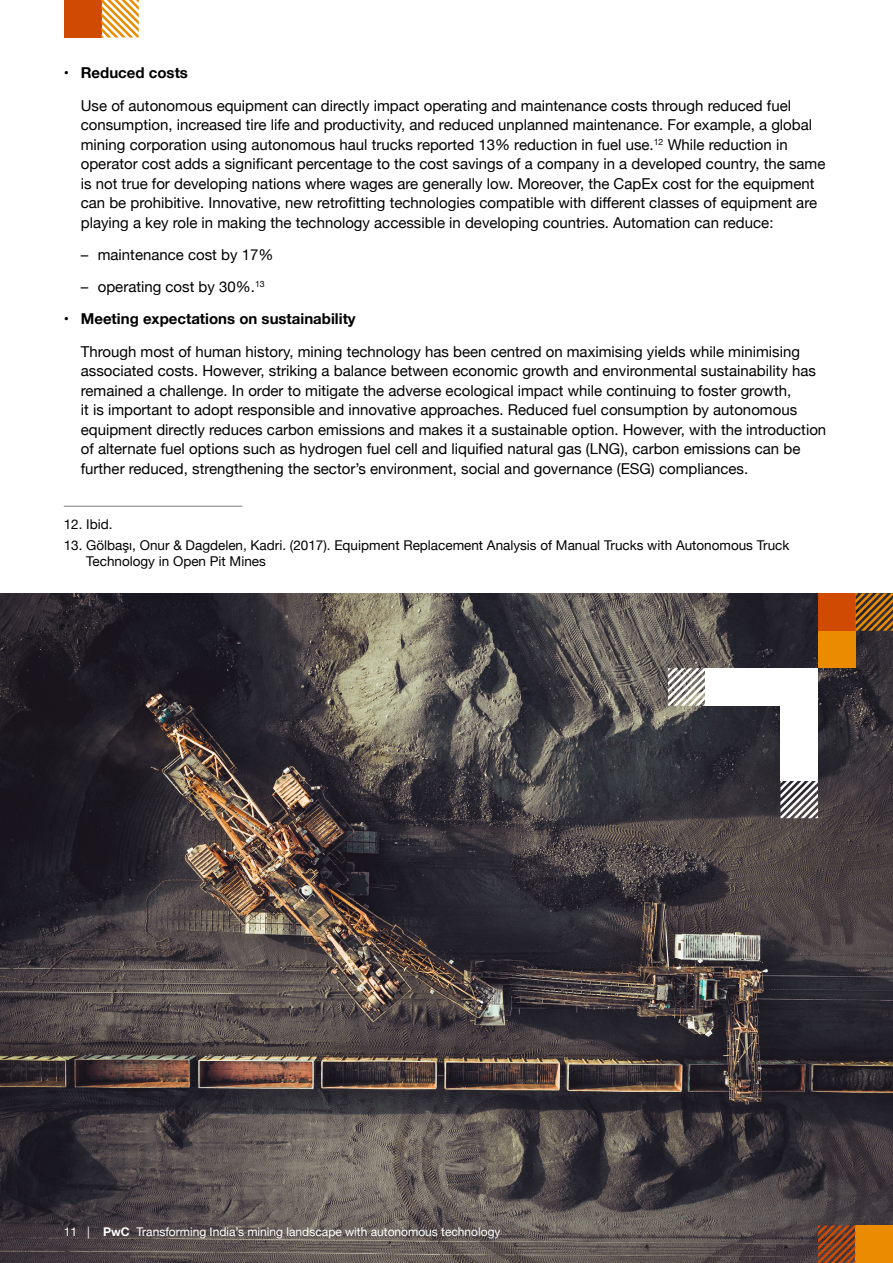
<style>
.page{position:relative;width:893px;height:1263px;background:#fff}
.page>*{position:absolute;margin:0;border:0;box-sizing:border-box;transform-origin:0 0}
.t1{font:15px/19.5px "Helvetica Neue";color:#000}
.t2{font:700 15px "Helvetica Neue";color:#000}
.t3{font:13.5px/16.2px "Helvetica Neue";color:#000}
.t4{font:12px "Helvetica Neue";color:#fff}
.s1{font-weight:700}
</style>
<div class="page">
<div style="left:64px;top:0;width:37px;height:38px;background:#d04a02"></div>
<svg style="left:101px;top:0;width:38px;height:38px"></svg>
<img style="left:0;top:593px;width:893px;height:670px">
<div style="left:780px;top:743px;width:38px;height:38px;background:#fff"></div>
<div style="left:780px;top:668px;width:38px;height:75px;background:#fff"></div>
<div style="left:705px;top:668px;width:75px;height:38px;background:#fff"></div>
<svg style="left:780px;top:781px;width:38px;height:37px"></svg>
<svg style="left:668px;top:668px;width:37px;height:38px"></svg>
<div style="left:818px;top:631px;width:37px;height:37px;background:#eb8c00"></div>
<div style="left:818px;top:593px;width:37px;height:38px;background:#d04a02"></div>
<svg style="left:855px;top:593px;width:38px;height:38px"></svg>
<div style="left:855px;top:1225px;width:38px;height:38px;background:#eb8c00"></div>
<svg style="left:818px;top:1225px;width:37px;height:38px"></svg>
<hr style="left:64px;top:506px;width:178px;height:1px;background:#7d7d7d">
<p class="t2" style="left:64px;top:61px;width:126px">• Reduced costs</p>
<p class="t1" style="left:81px;top:96px;width:746px">Use of autonomous equipment can directly impact operating and maintenance costs through reduced fuel consumption, increased tire life and productivity, and reduced unplanned maintenance. For example, a global mining corporation using autonomous haul trucks reported 13% reduction in fuel use.<sup>12</sup> While reduction in operator cost adds a significant percentage to the cost savings of a company in a developed country, the same is not true for developing nations where wages are generally low. Moreover, the CapEx cost for the equipment can be prohibitive. Innovative, new retrofitting technologies compatible with different classes of equipment are playing a key role in making the technology accessible in developing countries. Automation can reduce:</p>
<p class="t1" style="left:81px;top:246px;width:194px">– maintenance cost by 17%</p>
<p class="t1" style="left:81px;top:278px;width:185px">– operating cost by 30%.<sup>13</sup></p>
<p class="t2" style="left:64px;top:307px;width:293px">• Meeting expectations on sustainability</p>
<p class="t1" style="left:81px;top:342px;width:747px">Through most of human history, mining technology has been centred on maximising yields while minimising associated costs. However, striking a balance between economic growth and environmental sustainability has remained a challenge. In order to mitigate the adverse ecological impact while continuing to foster growth,<br>it is important to adopt responsible and innovative approaches. Reduced fuel consumption by autonomous equipment directly reduces carbon emissions and makes it a sustainable option. However, with the introduction of alternate fuel options such as hydrogen fuel cell and liquified natural gas (LNG), carbon emissions can be further reduced, strengthening the sector’s environment, social and governance (ESG) compliances.</p>
<p class="t3" style="left:64px;top:517px;width:50px">12. Ibid.</p>
<p class="t3" style="left:86px;top:538px;width:705px;text-indent:-23px">13. Gölbaşı, Onur &amp; Dagdelen, Kadri. (2017). Equipment Replacement Analysis of Manual Trucks with Autonomous Truck<br>Technology in Open Pit Mines</p>
<p class="t4" style="left:64px;top:1223px;width:438px">11 | <span class="s1">PwC</span> Transforming India’s mining landscape with autonomous technology</p>
</div>
